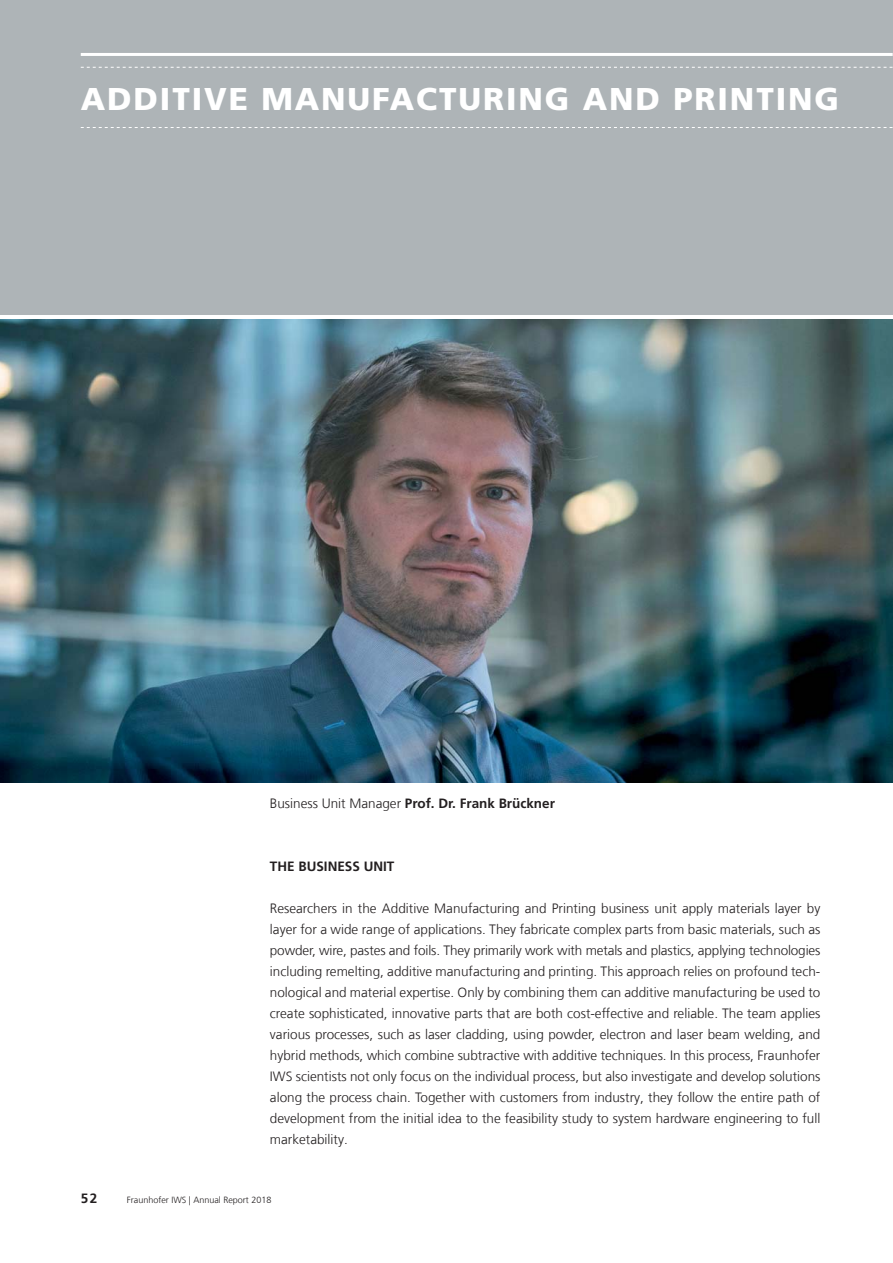
<style>
.page{position:relative;width:893px;height:1263px;background:#fff}
.page>*{position:absolute;margin:0;border:0;box-sizing:border-box;transform-origin:0 0}
.t1{font:900 31.5px "Frutiger LT Com";letter-spacing:.06em;color:#fff}
.t2{font:300 13.5px/21px "Frutiger LT Com";color:#231f20;text-align:justify}
.t3{font:700 13.5px "Frutiger LT Com";color:#231f20}
.t4{font:300 9px "Frutiger LT Com";color:#231f20}
.s1{font-weight:300}
</style>
<div class="page">
<img style="left:0;top:319px;width:893px;height:464px">
<div style="left:0;top:0;width:893px;height:315px;background:#aeb4b7"></div>
<svg style="left:81px;top:67px;width:812px;height:1px"></svg>
<svg style="left:81px;top:127px;width:812px;height:1px"></svg>
<hr style="left:81px;top:53px;width:812px;height:3px;background:#fff">
<h1 class="t1" style="left:81px;top:87px;width:760px">ADDITIVE MANUFACTURING AND PRINTING</h1>
<p class="t3" style="left:270px;top:798px;width:286px"><span class="s1">Business Unit Manager</span> Prof. Dr. Frank Brückner</p>
<p class="t3" style="left:270px;top:861px;width:126px">THE BUSINESS UNIT</p>
<p class="t2" style="left:270px;top:899px;width:552px">Researchers in the Additive Manufacturing and Printing business unit apply materials layer by layer for a wide range of applications. They fabricate complex parts from basic materials, such as powder, wire, pastes and foils. They primarily work with metals and plastics, applying technologies including remelting, additive manufacturing and printing. This approach relies on profound tech&shy;nological and material expertise. Only by combining them can additive manufacturing be used to create sophisticated, innovative parts that are both cost-effective and reliable. The team applies various processes, such as laser cladding, using powder, electron and laser beam welding, and hybrid methods, which combine subtractive with additive techniques. In this process, Fraunhofer IWS scientists not only focus on the individual process, but also investigate and develop solutions along the process chain. Together with customers from industry, they follow the entire path of development from the initial idea to the feasibility study to system hardware engineering to full marketability.</p>
<p class="t3" style="left:81px;top:1192px;width:18px">52</p>
<p class="t4" style="left:127px;top:1196px;width:146px">Fraunhofer IWS | Annual Report 2018</p>
</div>
